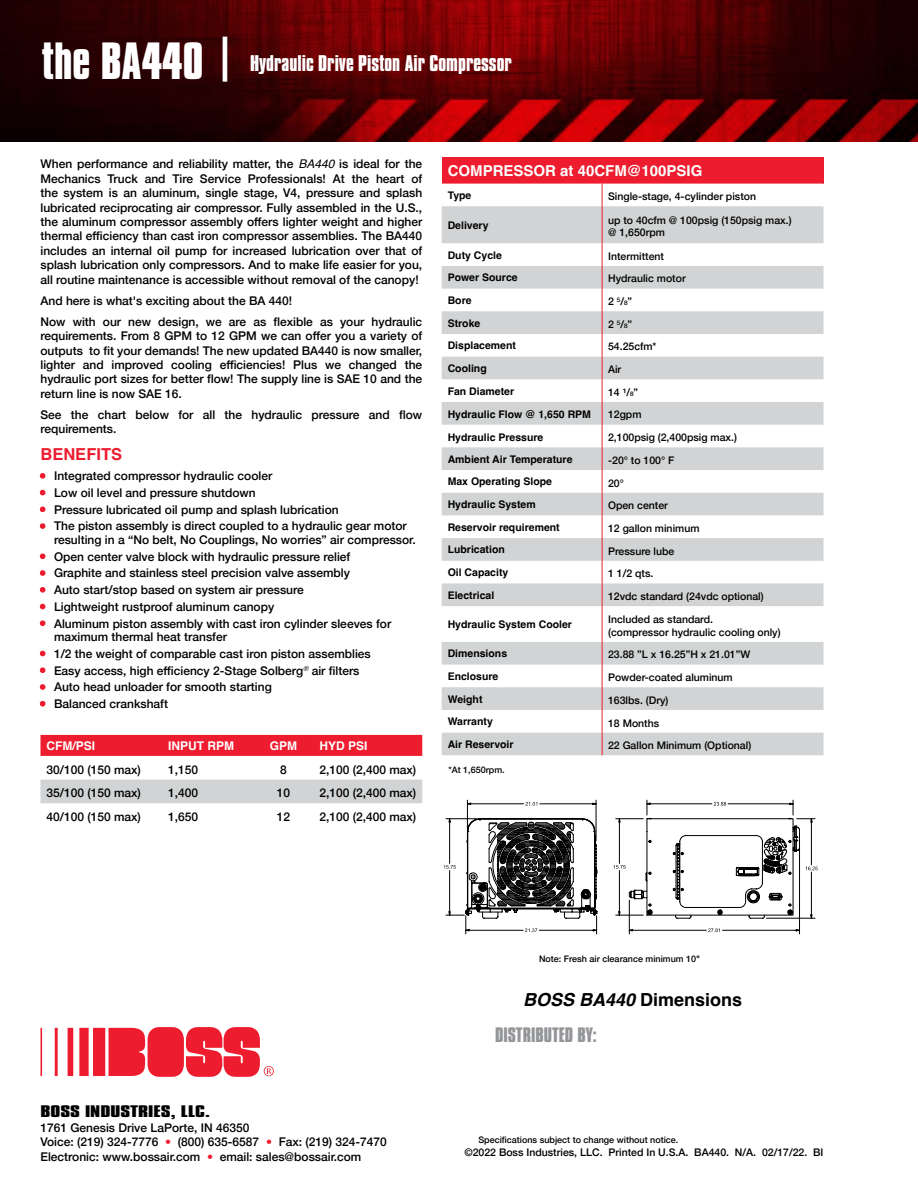
<style>
.page{position:relative;width:918px;height:1188px;background:#fff}
.page>*{position:absolute;margin:0;border:0;box-sizing:border-box;transform-origin:0 0}
.t1{font:700 45px "Compacta BT";color:#fff}
.t2{font:700 19.5px "Compacta BT";color:#fff}
.t3{font:700 18px "Helvetica";color:#000}
.t4{font:700 18px "Compacta BT";color:#939598}
.t5{font:700 16.5px "Helvetica";color:#ed1c2e}
.t6{font:700 15px "Helvetica";color:#fff}
.t7{font:700 14.4px "Compacta BT";color:#000;scale:1.5 1}
.t8{font:500 12px/14.4px "Helvetica Neue";color:#000}
.t9{font:700 12px "Helvetica";color:#fff}
.t10{font:500 10.5px/12.6px "Helvetica Neue";color:#000}
.t11{font:700 10.5px "Helvetica";color:#000}
.t12{font:500 9px "Helvetica Neue";color:#000}
.s1{font-family:"Helvetica";font-weight:400;font-style:italic}
.s2{font-family:"Helvetica";font-weight:700;color:#ed1c2e}
.s3{font-family:"Helvetica Fraction";font-weight:400}
.s4{color:#ed1c2e}
.s5{font-style:italic}
</style>
<div class="page">
<img style="left:0;top:0;width:918px;height:141px">
<svg style="left:40px;top:1027px;width:234px;height:50px"></svg>
<div style="left:442px;top:157px;width:382px;height:27px;background:#ed1c2e"></div>
<svg style="left:442px;top:206px;width:382px;height:549px;fill:#d1d3d4"></svg>
<svg style="left:602px;top:184px;width:1px;height:22px"></svg>
<hr style="left:602px;top:206px;width:1px;height:37px;background:#ed1c2e">
<svg style="left:602px;top:243px;width:1px;height:363px"></svg>
<hr style="left:602px;top:606px;width:1px;height:36px;background:#ed1c2e">
<svg style="left:602px;top:642px;width:1px;height:113px"></svg>
<div style="left:40px;top:735px;width:382px;height:21px;background:#ed1c2e"></div>
<div style="left:40px;top:780px;width:382px;height:23px;background:#d1d3d4"></div>
<svg style="left:444px;top:800px;width:374px;height:134px"></svg>
<h1 class="t1" style="left:42px;top:33px;width:196px">the BA440 |</h1>
<h2 class="t2" style="left:250px;top:52px;width:263px">Hydraulic Drive Piston Air Compressor</h2>
<p class="t8" style="left:40px;top:156px;width:383px;text-align:justify">When performance and reliability matter, the <span class="s1">BA440</span> is ideal for the Mechanics Truck and Tire Service Professionals! At the heart of the system is an aluminum, single stage, V4, pressure and splash lubricated reciprocating air compressor. Fully assembled in the U.S., the aluminum compressor assembly offers lighter weight and higher thermal efficiency than cast iron compressor assemblies. The BA440 includes an internal oil pump for increased lubrication over that of splash lubrication only compressors. And to make life easier for you, all routine maintenance is accessible without removal of the canopy!</p>
<p class="t8" style="left:40px;top:289px;width:383px;line-height:21.1px">And here is what's exciting about the BA 440!<br>Now with our new design, we are as flexible as your hydraulic</p>
<p class="t8" style="left:40px;top:328px;width:383px;text-align:justify">requirements. From 8 GPM to 12 GPM we can offer you a variety of outputs to fit your demands! The new updated BA440 is now smaller, lighter and improved cooling efficiencies! Plus we changed the hydraulic port sizes for better flow! The supply line is SAE 10 and the return line is now SAE 16.</p>
<p class="t8" style="left:40px;top:406px;width:383px">See the chart below for all the hydraulic pressure and flow requirements.</p>
<h3 class="t5" style="left:40px;top:444px;width:83px">BENEFITS</h3>
<p class="t8" style="left:40px;top:468px;width:233px"><span class="s2">•</span> Integrated compressor hydraulic cooler</p>
<p class="t8" style="left:40px;top:484px;width:217px"><span class="s2">•</span> Low oil level and pressure shutdown</p>
<p class="t8" style="left:40px;top:501px;width:300px"><span class="s2">•</span> Pressure lubricated oil pump and splash lubrication</p>
<p class="t8" style="left:54px;top:518px;width:363px;line-height:13.5px;text-indent:-14px"><span class="s2">•</span> The piston assembly is direct coupled to a hydraulic gear motor resulting in a “No belt, No Couplings, No worries” air compressor.</p>
<p class="t8" style="left:40px;top:548px;width:311px"><span class="s2">•</span> Open center valve block with hydraulic pressure relief</p>
<p class="t8" style="left:40px;top:565px;width:311px"><span class="s2">•</span> Graphite and stainless steel precision valve assembly</p>
<p class="t8" style="left:40px;top:582px;width:265px"><span class="s2">•</span> Auto start/stop based on system air pressure</p>
<p class="t8" style="left:40px;top:598px;width:235px"><span class="s2">•</span> Lightweight rustproof aluminum canopy</p>
<p class="t8" style="left:54px;top:616px;width:339px;line-height:13.5px;text-indent:-14px"><span class="s2">•</span> Aluminum piston assembly with cast iron cylinder sleeves for maximum thermal heat transfer</p>
<p class="t8" style="left:40px;top:645px;width:332px"><span class="s2">•</span> 1/2 the weight of comparable cast iron piston assemblies</p>
<p class="t8" style="left:40px;top:662px;width:321px"><span class="s2">•</span> Easy access, high efficiency 2-Stage Solberg<sup>®</sup> air filters</p>
<p class="t8" style="left:40px;top:679px;width:233px"><span class="s2">•</span> Auto head unloader for smooth starting</p>
<p class="t8" style="left:40px;top:696px;width:129px"><span class="s2">•</span> Balanced crankshaft</p>
<p class="t9" style="left:46px;top:738px;width:50px">CFM/PSI</p>
<p class="t9" style="left:168px;top:738px;width:67px">INPUT RPM</p>
<p class="t9" style="left:270px;top:738px;width:29px">GPM</p>
<p class="t9" style="left:319px;top:738px;width:50px">HYD PSI</p>
<p class="t8" style="left:47px;top:761px;width:96px">30/100 (150 max)</p>
<p class="t8" style="left:168px;top:761px;width:32px">1,150</p>
<p class="t8" style="left:280px;top:761px;width:8px">8</p>
<p class="t8" style="left:319px;top:761px;width:98px">2,100 (2,400 max)</p>
<p class="t8" style="left:47px;top:785px;width:96px">35/100 (150 max)</p>
<p class="t8" style="left:168px;top:785px;width:32px">1,400</p>
<p class="t8" style="left:277px;top:785px;width:15px">10</p>
<p class="t8" style="left:319px;top:785px;width:98px">2,100 (2,400 max)</p>
<p class="t8" style="left:47px;top:809px;width:96px">40/100 (150 max)</p>
<p class="t8" style="left:168px;top:809px;width:32px">1,650</p>
<p class="t8" style="left:277px;top:809px;width:15px">12</p>
<p class="t8" style="left:319px;top:809px;width:98px">2,100 (2,400 max)</p>
<p class="t6" style="left:448px;top:161px;width:256px">COMPRESSOR at 40CFM@100PSIG</p>
<p class="t11" style="left:448px;top:189px;width:25px">Type</p>
<p class="t10" style="left:608px;top:189px;width:150px">Single-stage, 4-cylinder piston</p>
<p class="t11" style="left:448px;top:219px;width:42px">Delivery</p>
<p class="t10" style="left:608px;top:213px;width:185px">up to 40cfm @ 100psig (150psig max.) @ 1,650rpm</p>
<p class="t11" style="left:448px;top:248px;width:56px">Duty Cycle</p>
<p class="t10" style="left:608px;top:249px;width:57px">Intermittent</p>
<p class="t11" style="left:448px;top:271px;width:72px">Power Source</p>
<p class="t10" style="left:608px;top:272px;width:79px">Hydraulic motor</p>
<p class="t11" style="left:448px;top:294px;width:25px">Bore</p>
<p class="t10" style="left:608px;top:294px;width:26px">2 <span class="s3">⁵</span>/<span class="s3">₈</span>”</p>
<p class="t11" style="left:448px;top:316px;width:34px">Stroke</p>
<p class="t10" style="left:608px;top:317px;width:26px">2 <span class="s3">⁵</span>/<span class="s3">₈</span>”</p>
<p class="t11" style="left:448px;top:339px;width:70px">Displacement</p>
<p class="t10" style="left:608px;top:340px;width:50px">54.25cfm*</p>
<p class="t11" style="left:448px;top:362px;width:41px">Cooling</p>
<p class="t10" style="left:608px;top:362px;width:15px">Air</p>
<p class="t11" style="left:448px;top:385px;width:68px">Fan Diameter</p>
<p class="t10" style="left:608px;top:385px;width:32px">14 ¹/<span class="s3">₈</span>”</p>
<p class="t11" style="left:448px;top:408px;width:145px">Hydraulic Flow @ 1,650 RPM</p>
<p class="t10" style="left:608px;top:408px;width:35px">12gpm</p>
<p class="t11" style="left:448px;top:431px;width:97px">Hydraulic Pressure</p>
<p class="t10" style="left:608px;top:430px;width:130px">2,100psig (2,400psig max.)</p>
<p class="t11" style="left:448px;top:453px;width:126px">Ambient Air Temperature</p>
<p class="t10" style="left:608px;top:453px;width:68px">-20° to 100° F</p>
<p class="t11" style="left:448px;top:475px;width:106px">Max Operating Slope</p>
<p class="t10" style="left:608px;top:476px;width:17px">20°</p>
<p class="t11" style="left:448px;top:498px;width:90px">Hydraulic System</p>
<p class="t10" style="left:608px;top:498px;width:61px">Open center</p>
<p class="t11" style="left:448px;top:521px;width:114px">Reservoir requirement</p>
<p class="t10" style="left:608px;top:521px;width:93px">12 gallon minimum</p>
<p class="t11" style="left:448px;top:543px;width:59px">Lubrication</p>
<p class="t10" style="left:608px;top:544px;width:68px">Pressure lube</p>
<p class="t11" style="left:448px;top:566px;width:62px">Oil Capacity</p>
<p class="t10" style="left:608px;top:566px;width:47px">1 1/2 qts.</p>
<p class="t11" style="left:448px;top:589px;width:48px">Electrical</p>
<p class="t10" style="left:608px;top:589px;width:157px">12vdc standard (24vdc optional)</p>
<p class="t11" style="left:448px;top:618px;width:126px">Hydraulic System Cooler</p>
<p class="t10" style="left:608px;top:612px;width:174px">Included as standard.<br>(compressor hydraulic cooling only)</p>
<p class="t11" style="left:448px;top:647px;width:61px">Dimensions</p>
<p class="t10" style="left:608px;top:648px;width:144px">23.88 ”L x 16.25”H x 21.01”W</p>
<p class="t11" style="left:448px;top:670px;width:52px">Enclosure</p>
<p class="t10" style="left:608px;top:670px;width:126px">Powder-coated aluminum</p>
<p class="t11" style="left:448px;top:693px;width:36px">Weight</p>
<p class="t10" style="left:608px;top:693px;width:62px">163lbs. (Dry)</p>
<p class="t11" style="left:448px;top:715px;width:47px">Warranty</p>
<p class="t10" style="left:608px;top:716px;width:53px">18 Months</p>
<p class="t11" style="left:448px;top:738px;width:67px">Air Reservoir</p>
<p class="t10" style="left:608px;top:738px;width:145px">22 Gallon Minimum (Optional)</p>
<p class="t12" style="left:448px;top:762px;width:58px">*At 1,650rpm.</p>
<p class="t7" style="left:40px;top:1102px;width:115px">BOSS INDUSTRIES, LLC.</p>
<p class="t8" style="left:40px;top:1119px;width:348px">1761 Genesis Drive LaPorte, IN 46350<br>Voice: (219) 324-7776 <span class="s4">•</span> (800) 635-6587 <span class="s4">•</span> Fax: (219) 324-7470<br>Electronic: www.bossair.com <span class="s4">•</span> email: sales@bossair.com</p>
<p class="t12" style="left:539px;top:952px;width:163px">Note: Fresh air clearance minimum 10"</p>
<h3 class="t3" style="left:523px;top:989px;width:221px"><span class="s5">BOSS BA440</span> Dimensions</h3>
<h3 class="t4" style="left:495px;top:1024px;width:103px">DISTRIBUTED BY:</h3>
<p class="t12" style="left:478px;top:1132px;width:201px">Specifications subject to change without notice.</p>
<p class="t10" style="left:464px;top:1145px;width:361px">©2022 Boss Industries, LLC. Printed In U.S.A. BA440. N/A. 02/17/22. BI</p>
</div>
